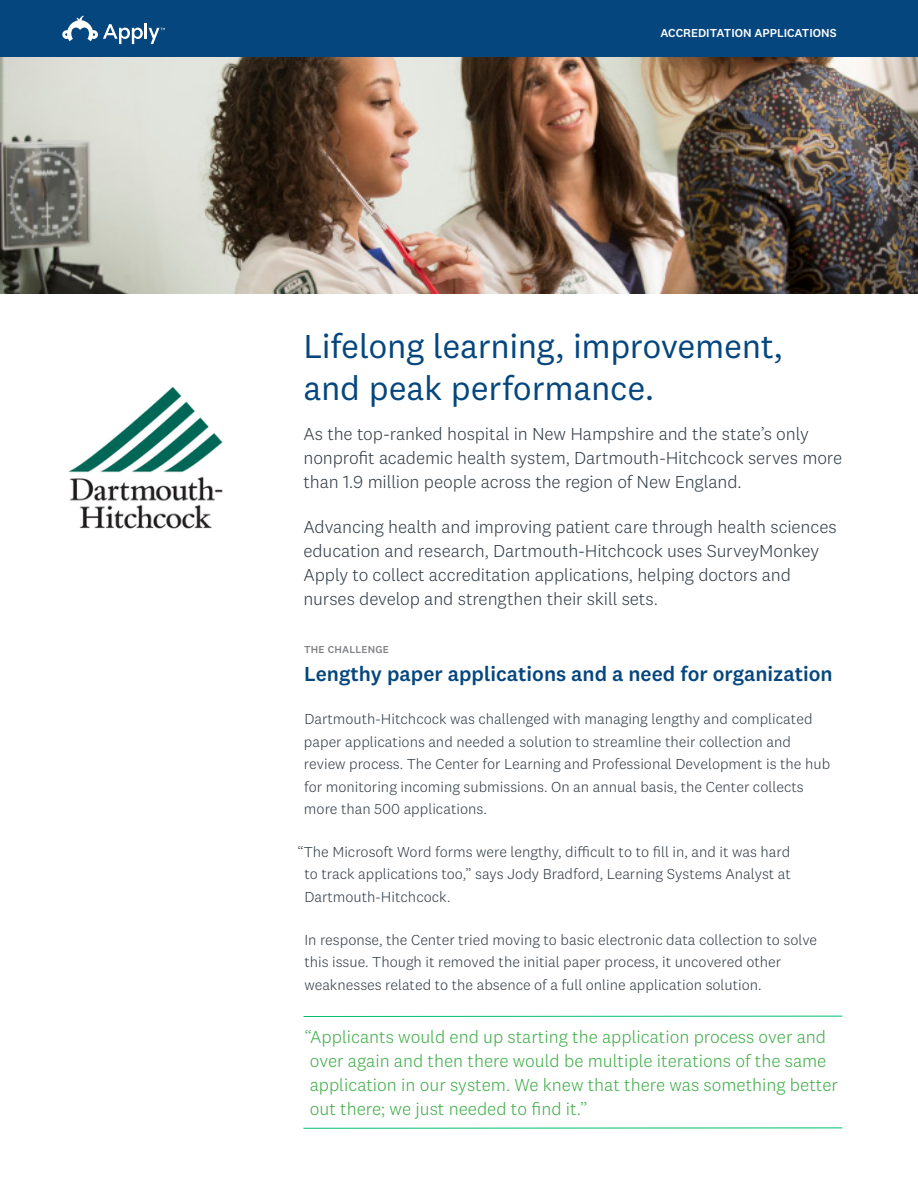
<style>
.page{position:relative;width:918px;height:1188px;background:#fff}
.page>*{position:absolute;margin:0;border:0;box-sizing:border-box;transform-origin:0 0}
.t1{font:34.5px/42px "National 2";letter-spacing:-.01em;color:#05467e}
.Paragraph_Style_1{font:500 21px "National 2";color:#05467e}
.Paragraph_Style_1-2{font:300 18px/24px "National 2";letter-spacing:-.005em;color:#333e48}
.Paragraph_Style_1-3{font:300 18px/24px "National 2";color:#40ae49}
.Paragraph_Style_1-4{font:300 15px/22.5px "National 2";color:#333e48}
.t2{font:500 12px "National 2";color:#fff}
.Paragraph_Style_1-5{font:500 10.5px "National 2";letter-spacing:.02em;color:#808285}
</style>
<div class="page">
<img style="left:0;top:57px;width:918px;height:237px">
<div style="left:0;top:0;width:918px;height:57px;background:#05467e"></div>
<hr style="left:303px;top:1016px;width:539px;height:1px;background:#00bf6f">
<hr style="left:303px;top:1128px;width:539px;height:1px;background:#00bf6f">
<svg style="left:62px;top:16px;width:103px;height:28px"></svg>
<img style="left:68px;top:386px;width:155px;height:143px">
<p class="t2" style="left:660px;top:26px;width:178px">ACCREDITATION APPLICATIONS</p>
<p class="t1" style="left:303px;top:325px;width:481px">Lifelong learning, improvement, and peak performance.</p>
<p class="Paragraph_Style_1-2" style="left:303px;top:422px;width:540px">As the top-ranked hospital in New Hampshire and the state’s only nonprofit academic health system, Dartmouth-Hitchcock serves more than 1.9 million people across the region of New England.</p>
<p class="Paragraph_Style_1-2" style="left:303px;top:514px;width:535px">Advancing health and improving patient care through health sciences education and research, Dartmouth-Hitchcock uses SurveyMonkey Apply to collect accreditation applications, helping doctors and nurses develop and strengthen their skill sets.</p>
<p class="Paragraph_Style_1-5" style="left:304px;top:643px;width:86px">THE CHALLENGE</p>
<p class="Paragraph_Style_1" style="left:304px;top:661px;width:530px">Lengthy paper applications and a need for organization</p>
<p class="Paragraph_Style_1-4" style="left:304px;top:708px;width:528px">Dartmouth-Hitchcock was challenged with managing lengthy and complicated paper applications and needed a solution to streamline their collection and review process. The Center for Learning and Professional Development is the hub for monitoring incoming submissions. On an annual basis, the Center collects more than 500 applications.</p>
<p class="Paragraph_Style_1-4" style="left:304px;top:840px;width:488px;text-align:justify;text-indent:-7px">“The Microsoft Word forms were lengthy, difficult to to fill in, and it was hard to track applications too,” says Jody Bradford, Learning Systems Analyst at Dartmouth-Hitchcock.</p>
<p class="Paragraph_Style_1-4" style="left:304px;top:928px;width:514px">In response, the Center tried moving to basic electronic data collection to solve this issue. Though it removed the initial paper process, it uncovered other weaknesses related to the absence of a full online application solution.</p>
<p class="Paragraph_Style_1-3" style="left:304px;top:1025px;width:535px">“Applicants would end up starting the application process over and over again and then there would be multiple iterations of the same application in our system. We knew that there was something better out there; we just needed to find it.”</p>
</div>
